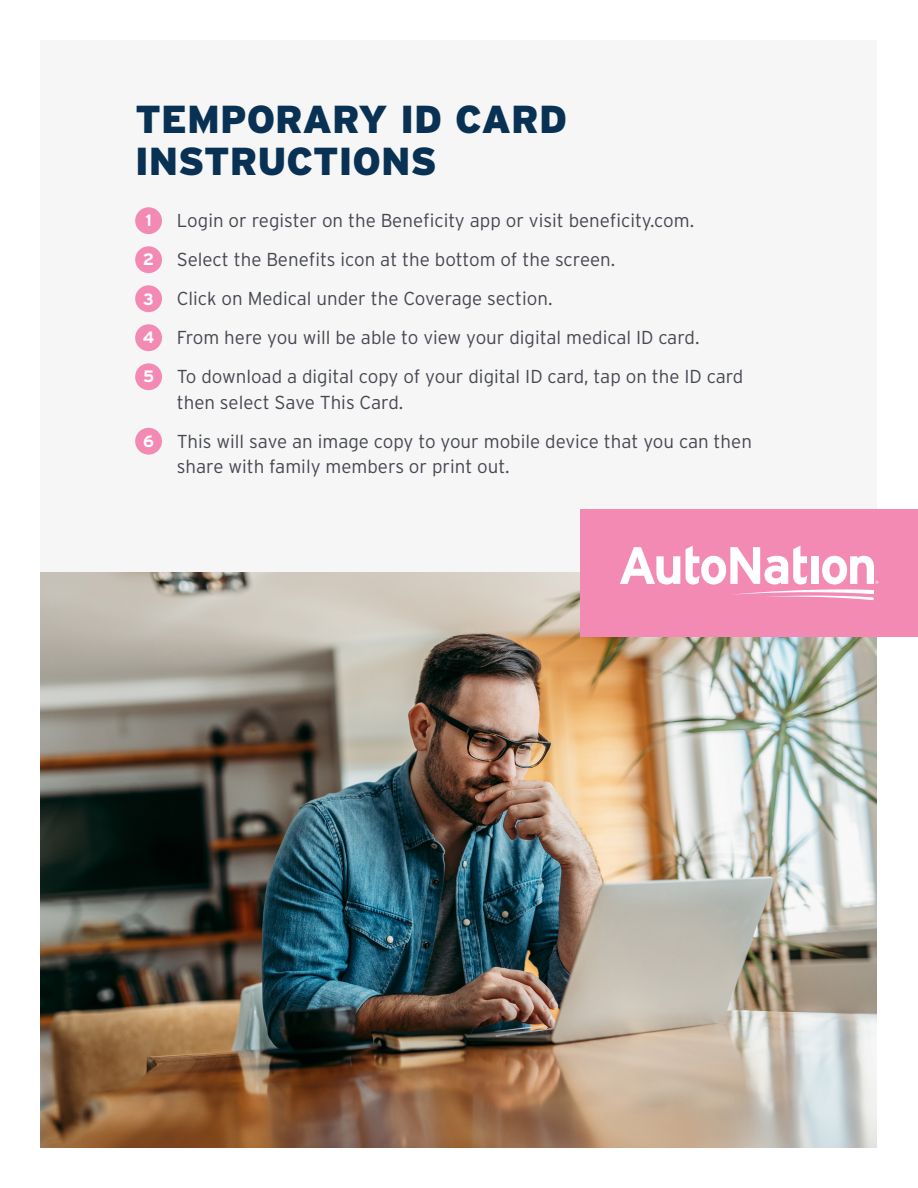
<style>
.page{position:relative;width:918px;height:1188px;background:#fff}
.page>*{position:absolute;margin:0;border:0;box-sizing:border-box;transform-origin:0 0}
.t1{font:900 39px/42px "Interstate";color:#093153}
.t2{font:300 18.75px/25.5px "Interstate";color:#464851}
.t3{font:700 16.5px "Interstate";color:#fff}
</style>
<div class="page">
<div style="left:41px;top:40px;width:836px;height:533px;background:#f6f6f6"></div>
<img style="left:41px;top:573px;width:836px;height:575px">
<div style="left:580px;top:509px;width:338px;height:128px;background:#f38ab4"></div>
<svg style="left:620px;top:547px;width:60px;height:38px"></svg>
<svg style="left:686px;top:546px;width:193px;height:54px"></svg>
<div style="left:135px;top:207px;width:27px;height:27px;background:#f38ab4;border-radius:50%"></div>
<div style="left:135px;top:428px;width:27px;height:27px;background:#f38ab4;border-radius:50%"></div>
<div style="left:135px;top:363px;width:27px;height:27px;background:#f38ab4;border-radius:50%"></div>
<div style="left:135px;top:324px;width:27px;height:27px;background:#f38ab4;border-radius:50%"></div>
<div style="left:135px;top:285px;width:27px;height:27px;background:#f38ab4;border-radius:50%"></div>
<div style="left:135px;top:246px;width:27px;height:27px;background:#f38ab4;border-radius:50%"></div>
<p class="t1" style="left:135px;top:98px;width:434px">TEMPORARY ID CARD<br>INSTRUCTIONS</p>
<p class="t2" style="left:177px;top:208px;width:519px">Login or register on the Beneficity app or visit beneficity.com.</p>
<p class="t2" style="left:177px;top:247px;width:440px">Select the Benefits icon at the bottom of the screen.</p>
<p class="t2" style="left:177px;top:286px;width:377px">Click on Medical under the Coverage section.</p>
<p class="t2" style="left:177px;top:325px;width:524px">From here you will be able to view your digital medical ID card.</p>
<p class="t2" style="left:177px;top:364px;width:568px">To download a digital copy of your digital ID card, tap on the ID card then select Save This Card.</p>
<p class="t2" style="left:177px;top:428px;width:577px">This will save an image copy to your mobile device that you can then share with family members or print out.</p>
<p class="t3" style="left:145px;top:211px;width:8px">1</p>
<p class="t3" style="left:143px;top:250px;width:13px">2</p>
<p class="t3" style="left:143px;top:290px;width:12px">3</p>
<p class="t3" style="left:143px;top:328px;width:13px">4</p>
<p class="t3" style="left:143px;top:367px;width:13px">5</p>
<p class="t3" style="left:143px;top:432px;width:12px">6</p>
</div>
